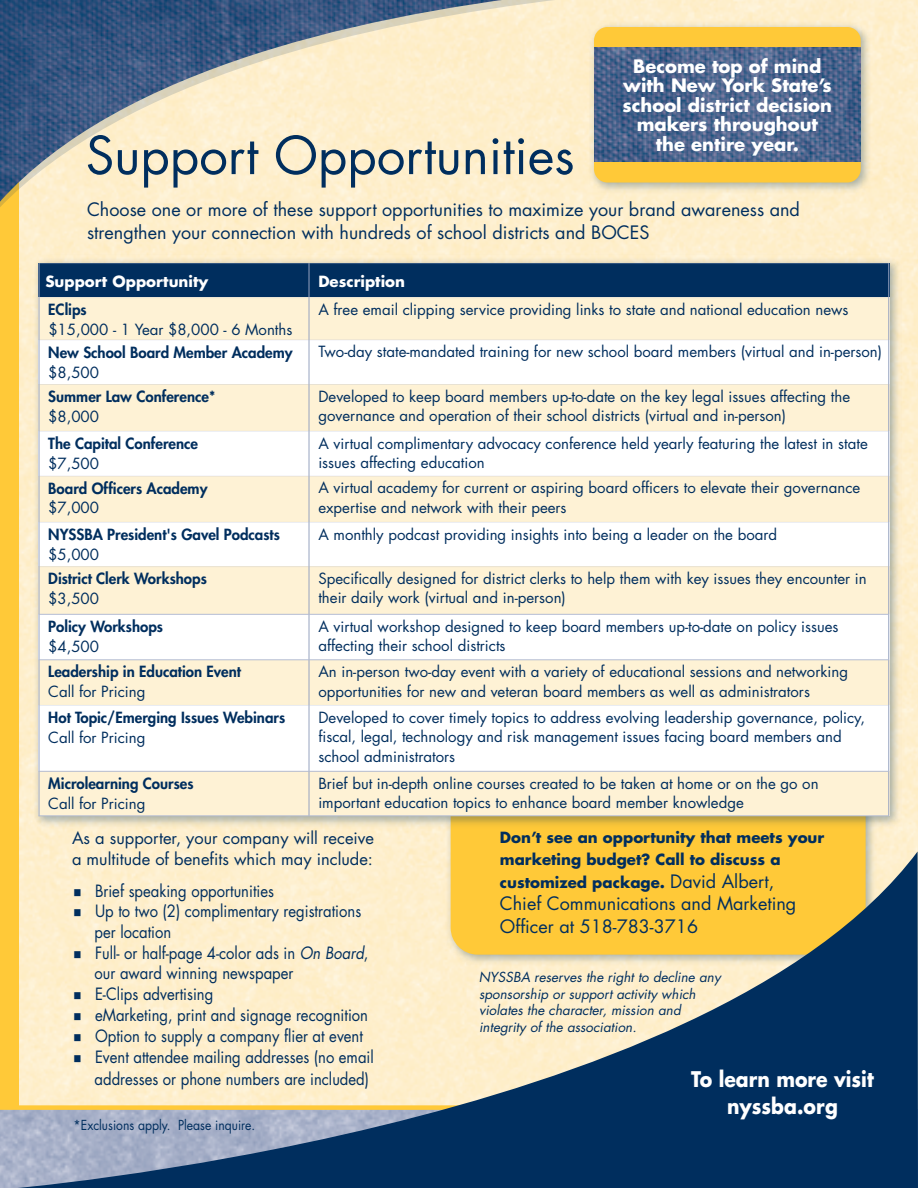
<style>
.page{position:relative;width:918px;height:1188px;background:#fff}
.page>*{position:absolute;margin:0;border:0;box-sizing:border-box;transform-origin:0 0}
.t1{font:51px "Futura";color:#002e5e}
.t2{font:700 21px/27.3px "Futura";color:#fff;text-align:center;scale:.9 1}
.t3{font:18px/22.5px "Futura";color:#002e5e}
.t4{font:700 18px/19.5px "Futura";color:#fff;text-align:center}
.t5{font:16.5px/20.7px "Futura";color:#002e5e;scale:.9 1}
.t6{font:16.5px/21px "Futura";color:#002e5e}
.t7{font:15px/19.6px "Futura";color:#002e5e}
.t8{font:800 15px "Futura";color:#002e5e}
.t9{font:700 15px/22.5px "Futura";color:#002e5e}
.t10{font:700 15px "Futura";color:#fff}
.t11{font:italic 13.5px/16.5px "Futura";color:#002e5e}
.t12{font:13.5px "Futura";color:#002e5e;scale:.9 1}
.s1{font-weight:400;font-size:18px}
.s2{font-style:italic}
</style>
<div class="page">
<div style="left:451px;top:789px;width:415px;height:166px;background:#ffc938;border-radius:27px"></div>
<div style="left:0;top:0;width:19px;height:1136px;background:#ffc938"></div>
<svg style="left:0;top:0;width:881px;height:265px;background:#fdeec9"></svg>
<img style="left:0;top:0;width:505px;height:204px">
<svg style="left:0;top:852px;width:918px;height:336px;background:#a7a792"></svg>
<img style="left:586px;top:19px;width:289px;height:178px">
<div style="left:594px;top:27px;width:267px;height:156px;background:#ffc938;border-radius:14px"></div>
<img style="left:594px;top:47px;width:267px;height:115px">
<img style="left:31px;top:255px;width:873px;height:576px">
<div style="left:39px;top:263px;width:270px;height:35px;background:#002e5e"></div>
<div style="left:309px;top:263px;width:580px;height:35px;background:#002e5e"></div>
<div style="left:39px;top:298px;width:270px;height:42px;background:#fef2d5"></div>
<div style="left:309px;top:298px;width:580px;height:42px;background:#fef2d5"></div>
<div style="left:39px;top:340px;width:270px;height:45px;background:#fff"></div>
<div style="left:309px;top:340px;width:580px;height:45px;background:#fff"></div>
<div style="left:39px;top:385px;width:270px;height:46px;background:#fef2d5"></div>
<div style="left:309px;top:385px;width:580px;height:46px;background:#fef2d5"></div>
<div style="left:39px;top:431px;width:270px;height:45px;background:#fff"></div>
<div style="left:309px;top:431px;width:580px;height:45px;background:#fff"></div>
<div style="left:39px;top:476px;width:270px;height:46px;background:#fef2d5"></div>
<div style="left:309px;top:476px;width:580px;height:46px;background:#fef2d5"></div>
<div style="left:39px;top:522px;width:270px;height:45px;background:#fff"></div>
<div style="left:309px;top:522px;width:580px;height:45px;background:#fff"></div>
<div style="left:39px;top:567px;width:270px;height:47px;background:#fef2d5"></div>
<div style="left:309px;top:567px;width:580px;height:47px;background:#fef2d5"></div>
<div style="left:39px;top:614px;width:270px;height:46px;background:#fff"></div>
<div style="left:309px;top:614px;width:580px;height:46px;background:#fff"></div>
<div style="left:39px;top:660px;width:270px;height:45px;background:#fef2d5"></div>
<div style="left:309px;top:660px;width:580px;height:45px;background:#fef2d5"></div>
<div style="left:39px;top:705px;width:270px;height:66px;background:#fff"></div>
<div style="left:309px;top:705px;width:580px;height:66px;background:#fff"></div>
<div style="left:39px;top:771px;width:270px;height:45px;background:#fef2d5"></div>
<div style="left:309px;top:771px;width:580px;height:45px;background:#fef2d5"></div>
<hr style="left:39px;top:263px;width:1px;height:553px;background:#96a3c0">
<hr style="left:309px;top:263px;width:1px;height:553px;background:#96a3c0">
<hr style="left:888px;top:263px;width:1px;height:553px;background:#96a3c0">
<hr style="left:39px;top:263px;width:850px;height:1px;background:#32557e">
<hr style="left:39px;top:297px;width:850px;height:1px;background:#ece5d4">
<hr style="left:39px;top:339px;width:850px;height:1px;background:#f0e7d4">
<hr style="left:39px;top:384px;width:850px;height:1px;background:#e8e2d3">
<hr style="left:39px;top:431px;width:850px;height:1px;background:#edeff4">
<hr style="left:39px;top:476px;width:850px;height:1px;background:#f0e7d4">
<hr style="left:39px;top:522px;width:850px;height:1px;background:#eceef3">
<hr style="left:39px;top:566px;width:850px;height:1px;background:#ebe4d3">
<hr style="left:39px;top:614px;width:850px;height:1px;background:#b4bcd1">
<hr style="left:39px;top:659px;width:850px;height:1px;background:#b4bcd1">
<hr style="left:39px;top:705px;width:850px;height:1px;background:#e9ecf2">
<hr style="left:39px;top:771px;width:850px;height:1px;background:#b4bcd1">
<hr style="left:39px;top:815px;width:850px;height:1px;background:#b4bcd1">
<h1 class="t1" style="left:86px;top:132px;width:490px">Support Opportunities</h1>
<p class="t4" style="left:623px;top:58px;width:211px">Become top of mind with New York State’s school district decision makers throughout the entire year.</p>
<p class="t3" style="left:87px;top:200px;width:714px">Choose one or more of these support opportunities to maximize your brand awareness and strengthen your connection with hundreds of school districts and BOCES</p>
<p class="t10" style="left:45px;top:274px;width:164px">Support Opportunity</p>
<p class="t10" style="left:318px;top:274px;width:88px">Description</p>
<p class="t8" style="left:48px;top:303px;width:40px">EClips</p>
<p class="t7" style="left:48px;top:321px;width:246px">$15,000 - 1 Year $8,000 - 6 Months</p>
<p class="t7" style="left:318px;top:301px;width:532px">A free email clipping service providing links to state and national education news</p>
<p class="t8" style="left:48px;top:345px;width:246px">New School Board Member Academy</p>
<p class="t7" style="left:48px;top:364px;width:52px">$8,500</p>
<p class="t7" style="left:318px;top:343px;width:565px">Two-day state-mandated training for new school board members (virtual and in-person)</p>
<p class="t8" style="left:48px;top:389px;width:168px">Summer Law Conference*</p>
<p class="t7" style="left:48px;top:408px;width:52px">$8,000</p>
<p class="t7" style="left:318px;top:388px;width:533px">Developed to keep board members up-to-date on the key legal issues affecting the governance and operation of their school districts (virtual and in-person)</p>
<p class="t8" style="left:48px;top:436px;width:151px">The Capital Conference</p>
<p class="t7" style="left:48px;top:454px;width:52px">$7,500</p>
<p class="t7" style="left:318px;top:434px;width:551px">A virtual complimentary advocacy conference held yearly featuring the latest in state issues affecting education</p>
<p class="t8" style="left:48px;top:481px;width:161px">Board Officers Academy</p>
<p class="t7" style="left:48px;top:499px;width:52px">$7,000</p>
<p class="t7" style="left:318px;top:479px;width:543px">A virtual academy for current or aspiring board officers to elevate their governance expertise and network with their peers</p>
<p class="t8" style="left:48px;top:527px;width:233px">NYSSBA President's Gavel Podcasts</p>
<p class="t7" style="left:48px;top:546px;width:52px">$5,000</p>
<p class="t7" style="left:318px;top:526px;width:460px">A monthly podcast providing insights into being a leader on the board</p>
<p class="t8" style="left:48px;top:572px;width:160px">District Clerk Workshops</p>
<p class="t7" style="left:48px;top:590px;width:52px">$3,500</p>
<p class="t7" style="left:318px;top:570px;width:550px">Specifically designed for district clerks to help them with key issues they encounter in their daily work (virtual and in-person)</p>
<p class="t8" style="left:48px;top:619px;width:116px">Policy Workshops</p>
<p class="t7" style="left:48px;top:638px;width:52px">$4,500</p>
<p class="t7" style="left:318px;top:618px;width:522px">A virtual workshop designed to keep board members up-to-date on policy issues affecting their school districts</p>
<p class="t8" style="left:48px;top:665px;width:194px">Leadership in Education Event</p>
<p class="t7" style="left:48px;top:683px;width:99px">Call for Pricing</p>
<p class="t7" style="left:318px;top:663px;width:531px">An in-person two-day event with a variety of educational sessions and networking opportunities for new and veteran board members as well as administrators</p>
<p class="t8" style="left:48px;top:710px;width:238px">Hot Topic/Emerging Issues Webinars</p>
<p class="t7" style="left:48px;top:729px;width:99px">Call for Pricing</p>
<p class="t7" style="left:318px;top:709px;width:548px">Developed to cover timely topics to address evolving leadership governance, policy, fiscal, legal, technology and risk management issues facing board members and school administrators</p>
<p class="t7" style="left:318px;top:775px;width:502px">Brief but in-depth online courses created to be taken at home or on the go on important education topics to enhance board member knowledge</p>
<p class="t9" style="left:500px;top:827px;width:326px">Don’t see an opportunity that meets your marketing budget? Call to discuss a customized package. <span class="s1">David Albert,</span></p>
<p class="t3" style="left:500px;top:894px;width:298px">Chief Communications and Marketing<br>Officer at 518-783-3716</p>
<p class="t11" style="left:479px;top:970px;width:244px">NYSSBA reserves the right to decline any sponsorship or support activity which violates the character, mission and integrity of the association.</p>
<p class="t8" style="left:48px;top:776px;width:147px">Microlearning Courses</p>
<p class="t7" style="left:48px;top:795px;width:99px">Call for Pricing</p>
<p class="t6" style="left:72px;top:829px;width:304px">As a supporter, your company will receive a multitude of benefits which may include:</p>
<p class="t5" style="left:74px;top:882px;width:224px">■ Brief speaking opportunities</p>
<p class="t5" style="left:95px;top:902px;width:298px;text-indent:-21px">■ Up to two (2) complimentary registrations per location</p>
<p class="t5" style="left:95px;top:944px;width:306px;text-indent:-21px">■ Full- or half-page 4-color ads in <span class="s2">On Board</span>, our award winning newspaper</p>
<p class="t5" style="left:74px;top:985px;width:157px">■ E-Clips advertising</p>
<p class="t5" style="left:74px;top:1006px;width:329px">■ eMarketing, print and signage recognition</p>
<p class="t5" style="left:74px;top:1027px;width:323px">■ Option to supply a company flier at event</p>
<p class="t5" style="left:74px;top:1047px;width:335px;line-height:22.2px;text-align:right">■ Event attendee mailing addresses (no email addresses or phone numbers are included)</p>
<p class="t12" style="left:74px;top:1119px;width:203px">*Exclusions apply. Please inquire.</p>
<h2 class="t2" style="left:691px;top:1067px;width:205px">To learn more visit nyssba.org</h2>
</div>
